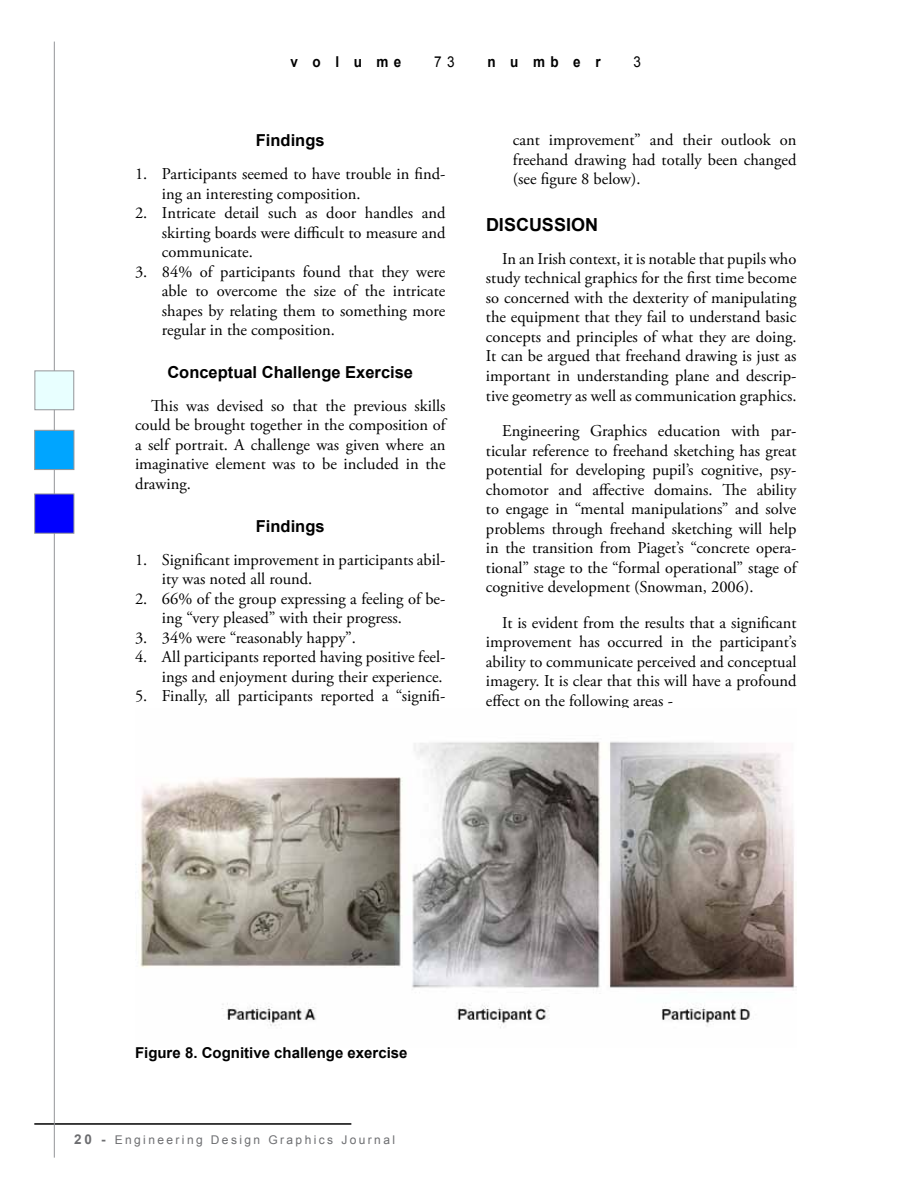
<style>
.page{position:relative;width:918px;height:1188px;background:#fff}
.page>*{position:absolute;margin:0;border:0;box-sizing:border-box;transform-origin:0 0}
.t1{font:700 18px "Arial";color:#000}
.t2{font:16.5px/19.5px "Adobe Garamond Pro";color:#000;text-align:justify}
.t3{font:700 16.5px "Arial";color:#000}
.t4{font:700 15px "Arial";color:#000}
.t5{font:700 15px "Arial";color:#000;scale:.9 1}
.t6{font:15px "Arial";color:#000;scale:.9 1}
.t7{font:12px "Arial";letter-spacing:.2em;color:#6d6e71}
.s1{font-weight:700;font-size:13.5px}
</style>
<div class="page">
<hr style="left:34px;top:1123px;width:317px;height:2px;background:#000">
<hr style="left:54px;top:42px;width:1px;height:1116px;background:#939598">
<div style="left:34px;top:494px;width:40px;height:40px;background:#00f;border:1px solid #939598"></div>
<div style="left:34px;top:430px;width:40px;height:40px;background:#00a5ff;border:1px solid #939598"></div>
<div style="left:34px;top:370px;width:40px;height:40px;background:#e8ffff;border:1px solid #939598"></div>
<img style="left:135px;top:741px;width:661px;height:287px">
<p class="t5" style="left:291px;top:54px;width:125px">volume</p>
<p class="t6" style="left:434px;top:54px;width:24px">7 3</p>
<p class="t5" style="left:488px;top:54px;width:127px">number</p>
<p class="t6" style="left:633px;top:54px;width:10px">3</p>
<p class="t3" style="left:256px;top:131px;width:70px">Findings</p>
<p class="t2" style="left:162px;top:165px;width:285px;text-indent:-27px">1. Participants seemed to have trouble in find&shy;ing an interesting composition.</p>
<p class="t2" style="left:162px;top:204px;width:285px;text-indent:-27px">2. Intricate detail such as door handles and skirting boards were difficult to measure and communicate.</p>
<p class="t2" style="left:162px;top:262px;width:285px;text-indent:-27px">3. 84% of participants found that they were able to overcome the size of the intricate shapes by relating them to something more regular in the composition.</p>
<p class="t3" style="left:167px;top:363px;width:247px">Conceptual Challenge Exercise</p>
<p class="t2" style="left:135px;top:397px;width:312px;text-indent:16px">This was devised so that the previous skills could be brought together in the composition of a self portrait. A challenge was given where an imaginative element was to be included in the drawing.</p>
<p class="t3" style="left:256px;top:517px;width:70px">Findings</p>
<p class="t2" style="left:162px;top:550px;width:285px;text-indent:-27px">1. Significant improvement in participants abil&shy;ity was noted all round.</p>
<p class="t2" style="left:162px;top:589px;width:285px;text-indent:-27px">2. 66% of the group expressing a feeling of be&shy;ing “very pleased” with their progress.</p>
<p class="t2" style="left:135px;top:628px;width:222px">3. 34% were “reasonably happy”.</p>
<p class="t2" style="left:135px;top:648px;width:312px;text-align:right">4. All participants reported having positive feel&shy;ings and enjoyment during their experience.</p>
<p class="t2" style="left:135px;top:687px;width:312px">5. Finally, all participants reported a “signifi-</p>
<p class="t2" style="left:513px;top:131px;width:285px">cant improvement” and their outlook on freehand drawing had totally been changed (see figure 8 below).</p>
<p class="t1" style="left:486px;top:215px;width:25px">Discussion</p>
<p class="t2" style="left:486px;top:250px;width:312px;text-indent:16px">In an Irish context, it is notable that pupils who study technical graphics for the first time become so concerned with the dexterity of manipulating the equipment that they fail to understand basic concepts and principles of what they are doing.<br>It can be argued that freehand drawing is just as important in understanding plane and descrip&shy;tive geometry as well as communication graphics.</p>
<p class="t2" style="left:486px;top:422px;width:312px;text-indent:16px">Engineering Graphics education with par&shy;ticular reference to freehand sketching has great potential for developing pupil’s cognitive, psy&shy;chomotor and affective domains. The ability to engage in “mental manipulations” and solve problems through freehand sketching will help in the transition from Piaget’s “concrete opera&shy;tional” stage to the “formal operational” stage of cognitive development (Snowman, 2006).</p>
<p class="t2" style="left:486px;top:614px;width:312px;text-indent:16px">It is evident from the results that a significant improvement has occurred in the participant’s ability to communicate perceived and conceptual imagery. It is clear that this will have a profound effect on the following areas -</p>
<p class="t4" style="left:135px;top:1045px;width:274px">Figure 8. Cognitive challenge exercise</p>
<p class="t7" style="left:74px;top:1133px;width:322px"><span class="s1">20 -</span> E ngineering Design G raphics Journal</p>
</div>
